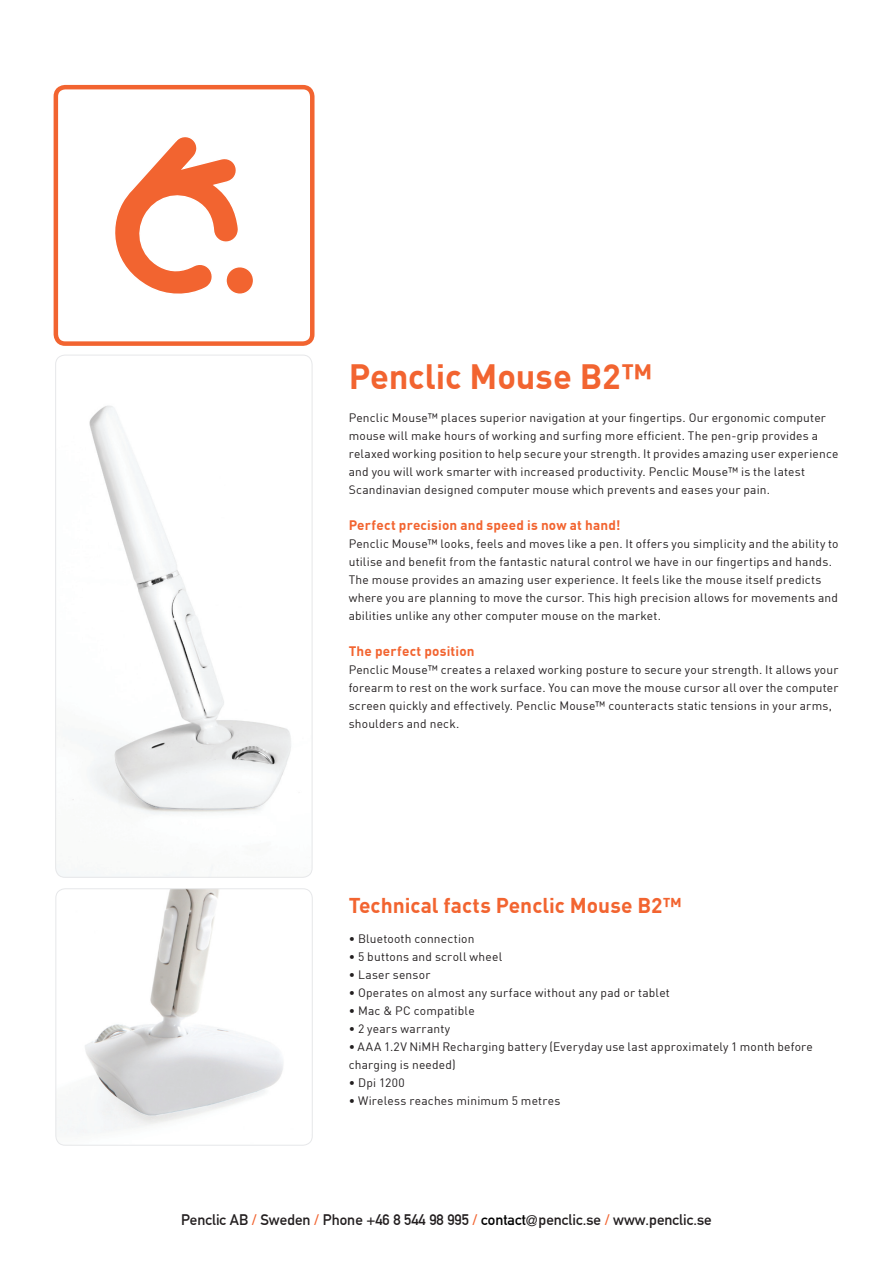
<style>
.page{position:relative;width:893px;height:1263px;background:#fff}
.page>*{position:absolute;margin:0;border:0;box-sizing:border-box;transform-origin:0 0}
.t1{font:700 34.5px "DIN Offc Pro";letter-spacing:-.005em;color:#f26430}
.t2{font:700 21px "DIN Offc Pro";color:#f26430}
.t3{font:15px "DIN Mittelschrift Alternate";color:#231f20}
.t4{font:700 13.5px "DIN Offc Pro";letter-spacing:.015em;color:#f26430}
.t5{font:12px/18px "DIN Offc Pro";letter-spacing:.015em;color:#231f20}
.s1{color:#f26430}
.s2{color:#000}
.s3{font-family:"Helvetica Neue"}
</style>
<div class="page">
<div style="left:54px;top:85px;width:260px;height:261px;border:4px solid #f26430;border-radius:9px"></div>
<div style="left:225px;top:266px;width:29px;height:29px;background:#f26430;border:2px solid #fff;border-radius:50%"></div>
<svg style="left:115px;top:137px;width:125px;height:158px"></svg>
<img style="left:57px;top:355px;width:255px;height:522px">
<div style="left:55px;top:355px;width:257px;height:522px;border:1px solid #e6e7e9;border-radius:9px"></div>
<img style="left:56px;top:890px;width:256px;height:255px">
<div style="left:56px;top:888px;width:256px;height:257px;border:1px solid #e6e7e9;border-radius:9px"></div>
<h1 class="t1" style="left:349px;top:348px;width:305px">Penclic Mouse B2™</h1>
<p class="t5" style="left:349px;top:407px;width:491px">Penclic Mouse™ places superior navigation at your fingertips. Our ergonomic computer mouse will make hours of working and surfing more efficient. The pen-grip provides a relaxed working position to help secure your strength. It provides amazing user experience and you will work smarter with increased productivity. Penclic Mouse™ is the latest Scandinavian designed computer mouse which prevents and eases your pain.</p>
<p class="t4" style="left:349px;top:513px;width:273px">Perfect precision and speed is now at hand!</p>
<p class="t5" style="left:349px;top:533px;width:491px">Penclic Mouse™ looks, feels and moves like a pen. It offers you simplicity and the ability to utilise and benefit from the fantastic natural control we have in our fingertips and hands.<br>The mouse provides an amazing user experience. It feels like the mouse itself predicts where you are planning to move the cursor. This high precision allows for movements and abilities unlike any other computer mouse on the market.</p>
<p class="t4" style="left:349px;top:639px;width:127px">The perfect position</p>
<p class="t5" style="left:349px;top:659px;width:491px">Penclic Mouse™ creates a relaxed working posture to secure your strength. It allows your forearm to rest on the work surface. You can move the mouse cursor all over the computer screen quickly and effectively. Penclic Mouse™ counteracts static tensions in your arms, shoulders and neck.</p>
<h2 class="t2" style="left:349px;top:888px;width:335px">Technical facts Penclic Mouse B2™</h2>
<p class="t5" style="left:349px;top:929px;width:127px">• Bluetooth connection</p>
<p class="t5" style="left:349px;top:947px;width:155px">• 5 buttons and scroll wheel</p>
<p class="t5" style="left:349px;top:965px;width:83px">• Laser sensor</p>
<p class="t5" style="left:349px;top:983px;width:323px">• Operates on almost any surface without any pad or tablet</p>
<p class="t5" style="left:349px;top:1001px;width:127px">• Mac &amp; PC compatible</p>
<p class="t5" style="left:349px;top:1019px;width:103px">• 2 years warranty</p>
<p class="t5" style="left:349px;top:1037px;width:466px">• AAA 1.2V NiMH Recharging battery (Everyday use last approximately 1 month before charging is needed)</p>
<p class="t5" style="left:349px;top:1073px;width:58px">• Dpi 1200</p>
<p class="t5" style="left:349px;top:1091px;width:213px">• Wireless reaches minimum 5 metres</p>
<p class="t3" style="left:181px;top:1210px;width:532px">Penclic AB <span class="s1">/</span> Sweden <span class="s1">/</span> Phone +46 8 544 98 995 <span class="s1">/</span> <span class="s2">contact</span><span class="s3">@</span>penclic.se <span class="s1">/</span> www.penclic.se</p>
</div>
